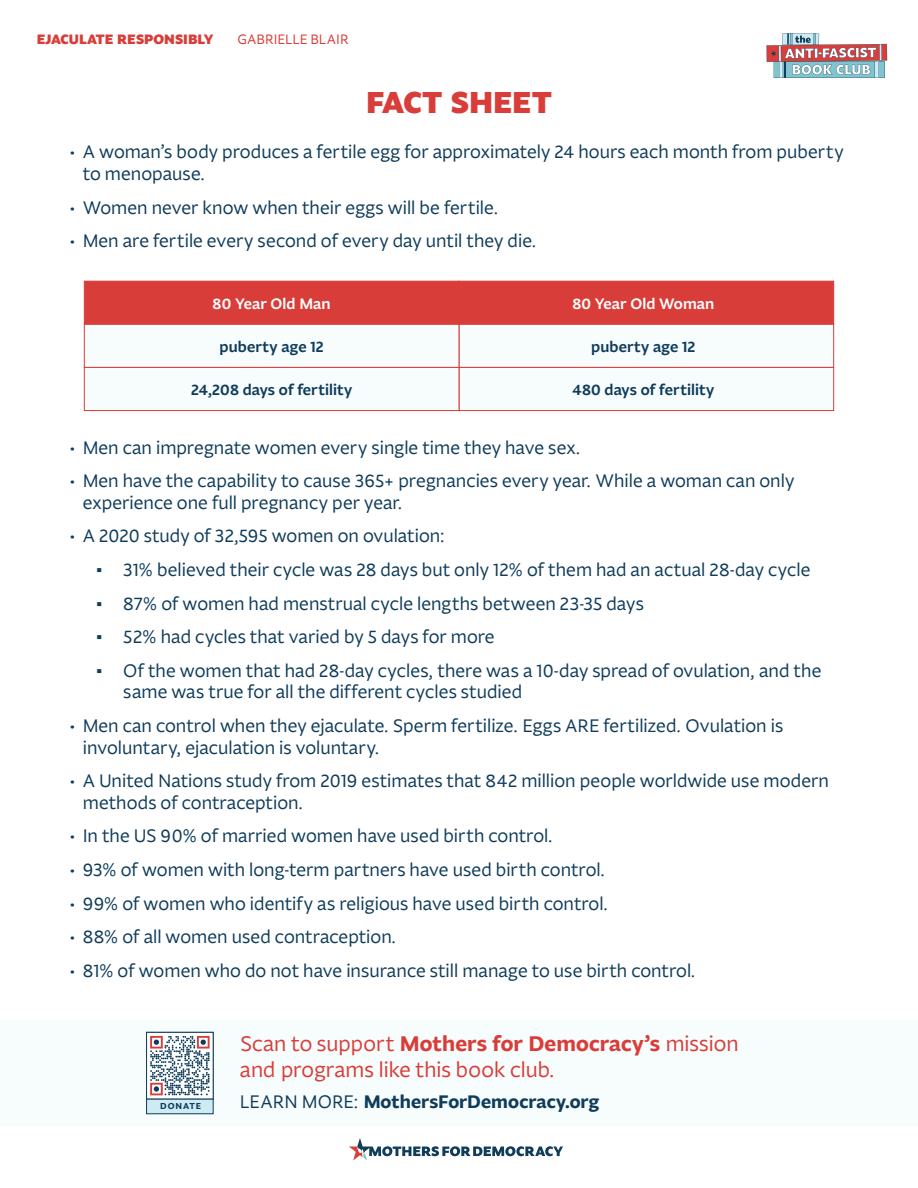
<style>
.page{position:relative;width:918px;height:1188px;background:#fff}
.page>*{position:absolute;margin:0;border:0;box-sizing:border-box;transform-origin:0 0}
.t1{font:900 30px "Fagun";color:#d93d39}
.t2{font:21px/25.2px "Fagun";color:#d93d39}
.t3{font:18px/21.6px "Fagun";color:#0f3c5a}
.t4{font:700 18px "Fagun";color:#0f3c5a}
.t5{font:500 15px "Fagun";letter-spacing:.005em;color:#0f3c5a}
.t6{font:500 15px "Fagun";color:#fff}
.t7{font:900 13.5px "Fagun";color:#d93d39}
.t8{font:13.5px "Fagun";color:#d93d39}
.t9{font:700 8.55px "Fagun";letter-spacing:.105em;color:#0f3c5a}
.s1{font-family:"Times New Roman"}
.s2{font-weight:700}
.s3{font-weight:400}
</style>
<div class="page">
<svg style="left:349px;top:1138px;width:214px;height:22px"></svg>
<svg style="left:767px;top:33px;width:120px;height:45px"></svg>
<div style="left:459px;top:281px;width:375px;height:44px;background:#d93d39"></div>
<div style="left:459px;top:324px;width:375px;height:44px;background:#f7fcfd;border:1px solid #d93d39"></div>
<div style="left:459px;top:367px;width:375px;height:44px;background:#f7fcfd;border:1px solid #d93d39"></div>
<div style="left:84px;top:281px;width:375px;height:44px;background:#d93d39"></div>
<div style="left:84px;top:324px;width:375px;height:44px;background:#f7fcfd;border:1px solid #d93d39"></div>
<div style="left:84px;top:367px;width:375px;height:44px;background:#f7fcfd;border:1px solid #d93d39"></div>
<div style="left:0;top:1020px;width:918px;height:106px;background:#f7fcfd"></div>
<div style="left:146px;top:1099px;width:67px;height:15px;background:#ceebf3;border:1px solid #0f3c5a"></div>
<div style="left:146px;top:1032px;width:67px;height:67px;background:#fff;border:1px solid #0f3c5a"></div>
<svg style="left:150px;top:1036px;width:60px;height:59px"></svg>
<p class="t7" style="left:37px;top:30px;width:178px">EJACULATE RESPONSIBLY</p>
<p class="t8" style="left:237px;top:31px;width:113px">GABRIELLE BLAIR</p>
<h1 class="t1" style="left:366px;top:80px;width:187px">FACT SHEET</h1>
<p class="t3" style="left:83px;top:141px;width:762px;text-indent:-14px">• A woman’s body produces a fertile egg for approximately 24 hours each month from puberty to menopause.</p>
<p class="t3" style="left:69px;top:196px;width:431px">• Women never know when their eggs will be fertile.</p>
<p class="t3" style="left:69px;top:229px;width:469px">• Men are fertile every second of every day until they die.</p>
<p class="t6" style="left:213px;top:293px;width:119px">80 Year Old Man</p>
<p class="t5" style="left:220px;top:336px;width:106px">puberty age 12</p>
<p class="t5" style="left:191px;top:379px;width:163px">24,208 days of fertility</p>
<p class="t6" style="left:572px;top:293px;width:143px">80 Year Old Woman</p>
<p class="t5" style="left:591px;top:336px;width:106px">puberty age 12</p>
<p class="t5" style="left:573px;top:379px;width:143px">480 days of fertility</p>
<p class="t3" style="left:69px;top:436px;width:513px">• Men can impregnate women every single time they have sex.</p>
<p class="t3" style="left:83px;top:469px;width:713px;text-indent:-14px">• Men have the capability to cause 365+ pregnancies every year. While a woman can only experience one full pregnancy per year.</p>
<p class="t3" style="left:69px;top:525px;width:377px">• A 2020 study of 32,595 women on ovulation:</p>
<p class="t3" style="left:96px;top:558px;width:716px"><span class="s1">▪</span> 31% believed their cycle was 28 days but only 12% of them had an actual 28-day cycle</p>
<p class="t3" style="left:96px;top:592px;width:549px"><span class="s1">▪</span> 87% of women had menstrual cycle lengths between 23-35 days</p>
<p class="t3" style="left:96px;top:625px;width:400px"><span class="s1">▪</span> 52% had cycles that varied by 5 days for more</p>
<p class="t3" style="left:123px;top:659px;width:700px;text-indent:-27px"><span class="s1">▪</span> Of the women that had 28-day cycles, there was a 10-day spread of ovulation, and the same was true for all the different cycles studied</p>
<p class="t3" style="left:83px;top:714px;width:702px;text-indent:-14px">• Men can control when they ejaculate. Sperm fertilize. Eggs ARE fertilized. Ovulation is involuntary, ejaculation is voluntary.</p>
<p class="t3" style="left:83px;top:770px;width:748px;text-indent:-14px">• A United Nations study from 2019 estimates that 842 million people worldwide use modern methods of contraception.</p>
<p class="t3" style="left:69px;top:825px;width:485px">• In the US 90% of married women have used birth control.</p>
<p class="t3" style="left:69px;top:858px;width:538px">• 93% of women with long-term partners have used birth control.</p>
<p class="t3" style="left:69px;top:892px;width:541px">• 99% of women who identify as religious have used birth control.</p>
<p class="t3" style="left:69px;top:926px;width:329px">• 88% of all women used contraception.</p>
<p class="t3" style="left:69px;top:959px;width:628px">• 81% of women who do not have insurance still manage to use birth control.</p>
<p class="t2" style="left:240px;top:1031px;width:500px">Scan to support <span class="s2">Mothers for Democracy’s</span> mission and programs like this book club.</p>
<p class="t9" style="left:160px;top:1100px;width:42px">DONATE</p>
<p class="t4" style="left:240px;top:1089px;width:361px"><span class="s3">LEARN MORE:</span> MothersForDemocracy.org</p>
</div>
